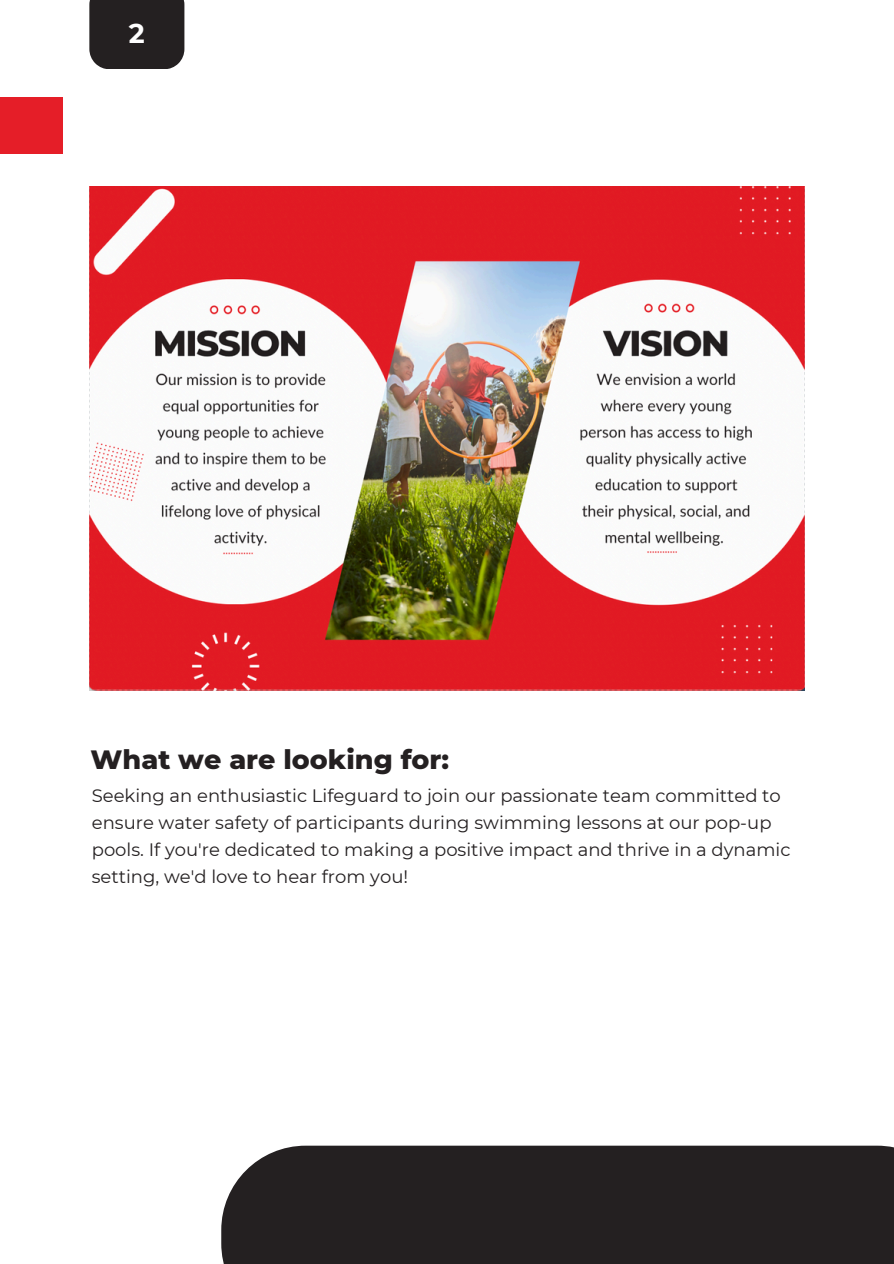
<style>
.page{position:relative;width:894px;height:1264px;background:#fff}
.page>*{position:absolute;margin:0;border:0;box-sizing:border-box;transform-origin:0 0}
.t1{font:800 27px "Montserrat";color:#242021}
.t2{font:700 27px "Montserrat";color:#fff}
.t3{font:18px/27px "Montserrat";color:#242021}
</style>
<div class="page">
<div style="left:89px;top:0;width:95px;height:69px;background:#242021"></div>
<div style="left:221px;top:1145px;width:672px;height:118px;background:#242021"></div>
<div style="left:0;top:97px;width:62px;height:56px;background:#e51e28"></div>
<img style="left:89px;top:186px;width:715px;height:504px">
<p class="t2" style="left:129px;top:17px;width:17px">2</p>
<p class="t1" style="left:91px;top:743px;width:360px">What we are looking for:</p>
<h1 class="t3" style="left:92px;top:781px;width:700px">Seeking an enthusiastic Lifeguard to join our passionate team committed to ensure water safety of participants during swimming lessons at our pop-up pools. If you're dedicated to making a positive impact and thrive in a dynamic setting, we'd love to hear from you!</h1>
</div>
